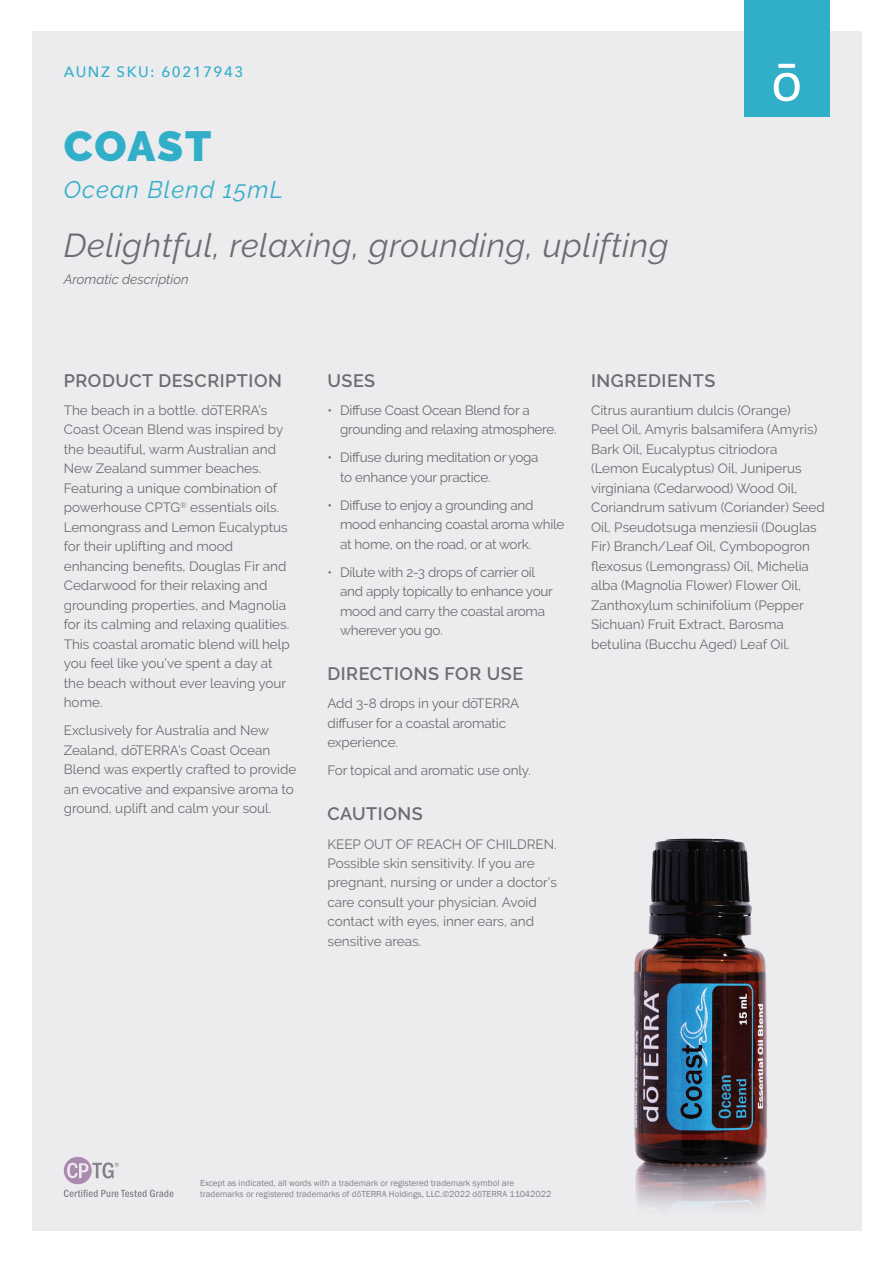
<style>
.page{position:relative;width:893px;height:1263px;background:#fff}
.page>*{position:absolute;margin:0;border:0;box-sizing:border-box;transform-origin:0 0}
.t1{font:900 42px "Raleway";letter-spacing:.04em;color:#32afc8}
.t2{font:italic 33px "Raleway";letter-spacing:.02em;color:#6c6d70}
.t3{font:italic 24px "Raleway";letter-spacing:.05em;color:#32afc8}
.t4{font:600 18px "Raleway";letter-spacing:.03em;color:#6c6d70}
.t5{font:500 15px "Avenir Next";letter-spacing:.1em;color:#32afc8}
.t6{font:13.5px/19.5px "Raleway";color:#6c6d70}
.t7{font:13.5px/19.5px "Raleway";letter-spacing:-.02em;color:#6c6d70}
.t8{font:italic 13.5px "Raleway";color:#6c6d70}
.t9{font:9px/10.6px "Franklin Gothic";color:#808285}
</style>
<div class="page">
<div style="left:32px;top:32px;width:829px;height:1199px;background:#ececee"></div>
<div style="left:744px;top:0;width:85px;height:116px;background:#32afc8"></div>
<svg style="left:774px;top:64px;width:26px;height:37px"></svg>
<img style="left:633px;top:838px;width:135px;height:371px">
<svg style="left:64px;top:1157px;width:110px;height:40px"></svg>
<p class="t5" style="left:64px;top:59px;width:181px">AUNZ SKU: 60217943</p>
<h1 class="t1" style="left:64px;top:122px;width:149px">COAST</h1>
<h3 class="t3" style="left:64px;top:175px;width:221px">Ocean Blend 15mL</h3>
<h2 class="t2" style="left:64px;top:227px;width:606px">Delightful, relaxing, grounding, uplifting</h2>
<p class="t8" style="left:64px;top:272px;width:126px">Aromatic description</p>
<h3 class="t4" style="left:64px;top:370px;width:220px">PRODUCT DESCRIPTION</h3>
<p class="t6" style="left:64px;top:400px;width:228px">The beach in a bottle. dōTERRA’s<br>Coast Ocean Blend was inspired by the beautiful, warm Australian and<br>New Zealand summer beaches.<br>Featuring a unique combination of powerhouse CPTG<sup>®</sup> essentials oils.<br>Lemongrass and Lemon Eucalyptus for their uplifting and mood enhancing benefits, Douglas Fir and<br>Cedarwood for their relaxing and grounding properties, and Magnolia for its calming and relaxing qualities.<br>This coastal aromatic blend will help you feel like you’ve spent a day at the beach without ever leaving your home.</p>
<p class="t6" style="left:64px;top:721px;width:234px">Exclusively for Australia and New Zealand, dōTERRA’s Coast Ocean Blend was expertly crafted to provide an evocative and expansive aroma to ground, uplift and calm your soul.</p>
<h3 class="t4" style="left:327px;top:370px;width:49px">USES</h3>
<p class="t7" style="left:340px;top:400px;width:218px;text-indent:-13px">• Diffuse Coast Ocean Blend for a grounding and relaxing atmosphere.</p>
<p class="t7" style="left:340px;top:448px;width:200px;text-indent:-13px">• Diffuse during meditation or yoga to enhance your practice.</p>
<p class="t7" style="left:340px;top:495px;width:226px;text-indent:-13px">• Diffuse to enjoy a grounding and mood enhancing coastal aroma while at home, on the road, or at work.</p>
<p class="t7" style="left:340px;top:562px;width:214px;text-indent:-13px">• Dilute with 2-3 drops of carrier oil and apply topically to enhance your mood and carry the coastal aroma wherever you go.</p>
<h3 class="t4" style="left:327px;top:664px;width:197px">DIRECTIONS FOR USE</h3>
<p class="t6" style="left:327px;top:694px;width:193px">Add 3-8 drops in your dōTERRA diffuser for a coastal aromatic experience.</p>
<p class="t6" style="left:327px;top:761px;width:205px">For topical and aromatic use only.</p>
<h3 class="t4" style="left:327px;top:804px;width:97px">CAUTIONS</h3>
<p class="t6" style="left:327px;top:834px;width:231px">KEEP OUT OF REACH OF CHILDREN.<br>Possible skin sensitivity. If you are pregnant, nursing or under a doctor’s care consult your physician. Avoid contact with eyes, inner ears, and sensitive areas.</p>
<h3 class="t4" style="left:591px;top:370px;width:126px">INGREDIENTS</h3>
<p class="t6" style="left:591px;top:400px;width:235px">Citrus aurantium dulcis (Orange)<br>Peel Oil, Amyris balsamifera (Amyris)<br>Bark Oil, Eucalyptus citriodora (Lemon Eucalyptus) Oil, Juniperus virginiana (Cedarwood) Wood Oil, Coriandrum sativum (Coriander) Seed Oil, Pseudotsuga menziesii (Douglas Fir) Branch/Leaf Oil, Cymbopogron flexosus (Lemongrass) Oil, Michelia alba (Magnolia Flower) Flower Oil, Zanthoxylum schinifolium (Pepper Sichuan) Fruit Extract, Barosma betulina (Bucchu Aged) Leaf Oil.</p>
<p class="t9" style="left:200px;top:1178px;width:353px">Except as indicated, all words with a trademark or registered trademark symbol are trademarks or registered trademarks of dōTERRA Holdings, LLC.©2022 dōTERRA 11042022</p>
</div>
